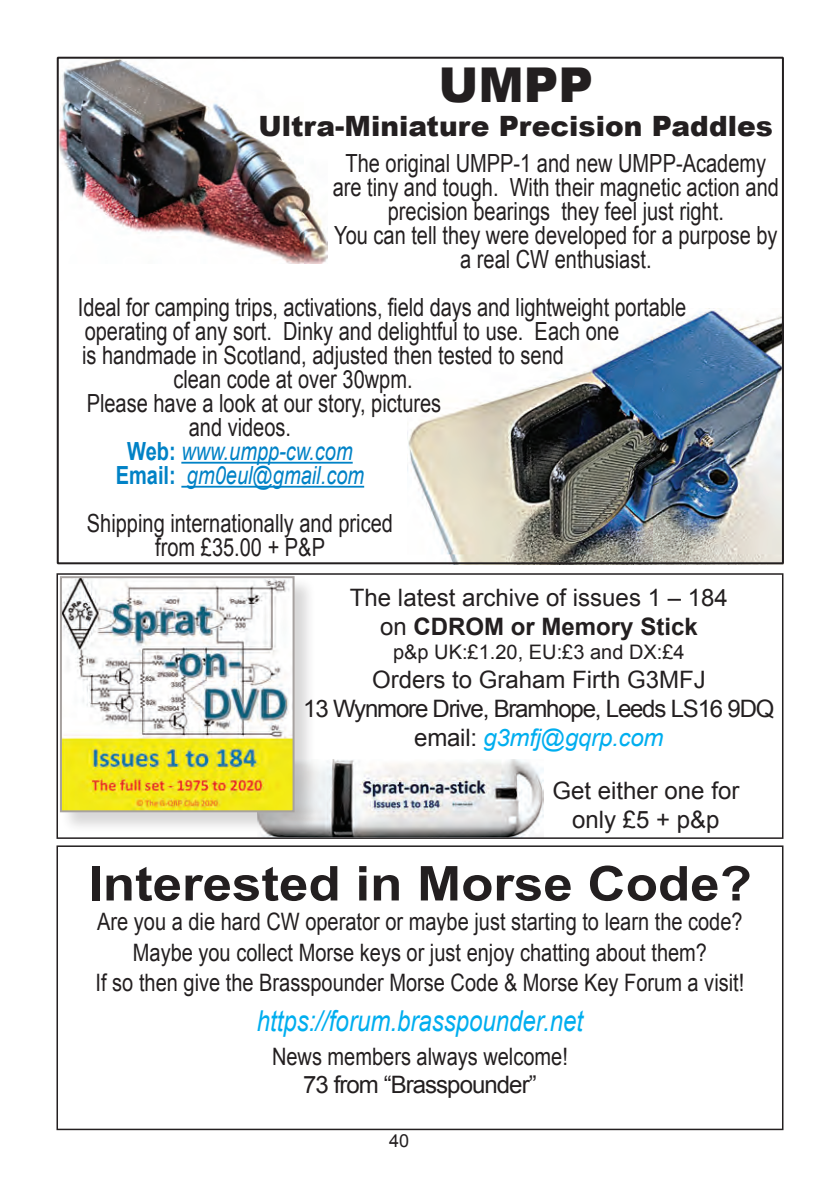
<style>
.page{position:relative;width:840px;height:1191px;background:#fff}
.page>*{position:absolute;margin:0;border:0;box-sizing:border-box;transform-origin:0 0}
.t1{font:700 48px "Arial";color:#231f20;scale:1.1 1}
.t2{font:900 48px "Arial";color:#231f20}
.t3{font:italic 28.8px "Arial";color:#00aeef;scale:.83 1}
.t4{font:900 28px "Arial";color:#231f20}
.t5{font:25px/24px "Arial";color:#231f20;text-align:center;scale:.8 1}
.t6{font:italic 25px "Arial";color:#0182c6;scale:.8 1}
.t7{font:24px "Arial";color:#231f20;scale:.83 1}
.t8{font:24px "Arial";color:#231f20}
.t9{font:24px "Arial";letter-spacing:-.05em;color:#231f20}
.t10{font:700 24px "Arial";color:#231f20}
.t11{font:italic 24px "Arial";letter-spacing:-.01em;color:#00aeef}
.t12{font:24px "Arial";letter-spacing:-.04em;color:#231f20}
.t13{font:20px "Arial";color:#231f20}
.t14{font:18px "Arial";color:#231f20}
.s1{font-weight:700;font-style:normal}
.s2{font-weight:400}
.s3{font-style:normal;color:#231f20}
</style>
<div class="page">
<img style="left:261px;top:759px;width:282px;height:77px">
<div style="left:56px;top:573px;width:727px;height:266px;border:2px solid #231f20"></div>
<img style="left:60px;top:60px;width:267px;height:204px">
<img style="left:407px;top:308px;width:373px;height:253px">
<div style="left:57px;top:57px;width:726px;height:507px;border:2px solid #231f20"></div>
<hr style="left:181px;top:462px;width:171px;height:1px;background:#0182c6">
<hr style="left:181px;top:486px;width:183px;height:1px;background:#0182c6">
<div style="left:60px;top:576px;width:257px;height:258px;background:#231f20;opacity:.18"></div>
<img style="left:63px;top:579px;width:228px;height:230px">
<div style="left:60px;top:576px;width:234px;height:236px;border:2px solid #a7a2a0"></div>
<div style="left:56px;top:845px;width:727px;height:285px;border:2px solid #231f20"></div>
<p class="t2" style="left:438px;top:50px;width:156px">UMPP</p>
<p class="t4" style="left:258px;top:106px;width:515px">Ultra-Miniature Precision Paddles</p>
<p class="t5" style="left:332px;top:151px;width:559px">The original UMPP-1 and new UMPP-Academy are tiny and tough. With their magnetic action and precision bearings they feel just right.</p>
<p class="t5" style="left:334px;top:223px;width:555px">You can tell they were developed for a purpose by a real CW enthusiast.</p>
<p class="t5" style="left:78px;top:295px;width:761px">Ideal for camping trips, activations, field days and lightweight portable</p>
<p class="t5" style="left:85px;top:319px;width:669px">operating of any sort. Dinky and delightful to use. Each one</p>
<p class="t5" style="left:82px;top:343px;width:603px">is handmade in Scotland, adjusted then tested to send</p>
<p class="t5" style="left:173px;top:367px;width:300px">clean code at over 30wpm.</p>
<p class="t5" style="left:189px;top:391px;width:317px;text-align:left;text-indent:-102px">Please have a look at our story, pictures and videos.</p>
<p class="t6" style="left:127px;top:435px;width:283px"><span class="s1">Web:</span> www.umpp-cw.com</p>
<p class="t6" style="left:116px;top:459px;width:312px"><span class="s1">Email:</span> gm0eul@gmail.com</p>
<p class="t5" style="left:87px;top:511px;width:384px">Shipping internationally and priced from £35.00 + P&amp;P</p>
<p class="t8" style="left:350px;top:582px;width:379px">The latest archive of issues 1 – 184</p>
<p class="t10" style="left:380px;top:611px;width:319px"><span class="s2">on</span> CDROM or Memory Stick</p>
<p class="t13" style="left:393px;top:639px;width:293px">p&amp;p UK:£1.20, EU:£3 and DX:£4</p>
<p class="t8" style="left:372px;top:664px;width:335px">Orders to Graham Firth G3MFJ</p>
<p class="t9" style="left:303px;top:692px;width:472px">13 Wynmore Drive, Bramhope, Leeds LS16 9DQ</p>
<p class="t11" style="left:414px;top:721px;width:250px"><span class="s3">email:</span> g3mfj@gqrp.com</p>
<p class="t8" style="left:552px;top:774px;width:188px">Get either one for</p>
<p class="t8" style="left:571px;top:803px;width:149px">only £5 + p&amp;p</p>
<p class="t1" style="left:88px;top:852px;width:604px">Interested in Morse Code?</p>
<p class="t7" style="left:97px;top:906px;width:778px">Are you a die hard CW operator or maybe just starting to learn the code?</p>
<p class="t7" style="left:133px;top:936px;width:693px">Maybe you collect Morse keys or just enjoy chatting about them?</p>
<p class="t7" style="left:95px;top:966px;width:782px">If so then give the Brasspounder Morse Code &amp; Morse Key Forum a visit!</p>
<p class="t3" style="left:257px;top:1001px;width:394px">https://forum.brasspounder.net</p>
<p class="t7" style="left:272px;top:1040px;width:358px">News members always welcome!</p>
<p class="t12" style="left:303px;top:1069px;width:235px">73 from “Brasspounder”</p>
<p class="t14" style="left:389px;top:1129px;width:22px">40</p>
</div>
